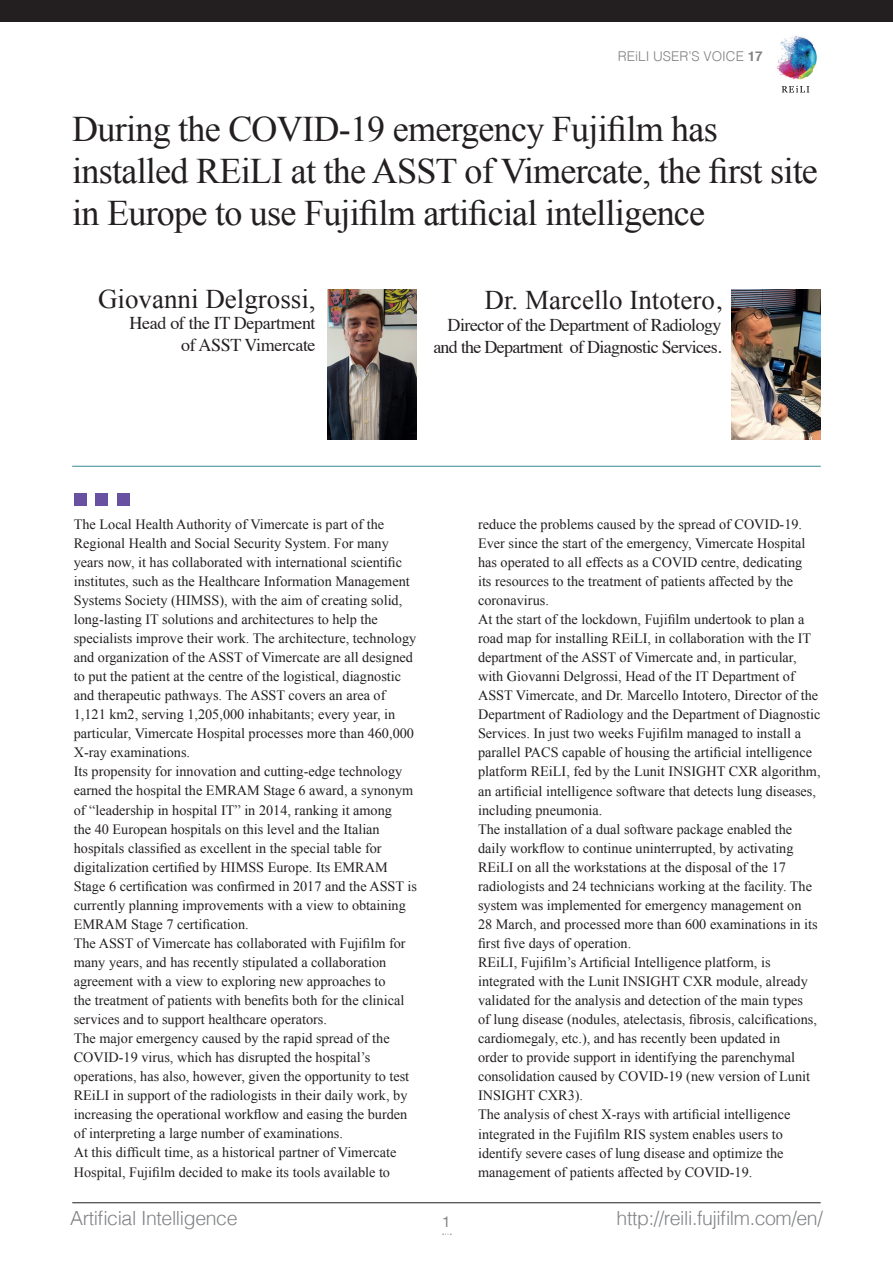
<style>
.page{position:relative;width:893px;height:1263px;background:#fff}
.page>*{position:absolute;margin:0;border:0;box-sizing:border-box;transform-origin:0 0}
.t1{font:36px/42px "Times New Roman";letter-spacing:-.02em;color:#231f20}
.t2{font:27px "Times New Roman";color:#231f20}
.t3{font:300 19.5px "Helvetica";letter-spacing:-.02em;color:#808285}
.t4{font:18px/21.6px "Times";letter-spacing:-.03em;color:#231f20;text-align:right}
.t5{font:15px "Helvetica Neue";color:#808285}
.t6{font:14.25px/19px "Times New Roman";color:#231f20}
.t7{font:300 13.5px "Helvetica";color:#808285}
.s1{font-weight:700}
.s2{font-family:"Times"}
</style>
<div class="page">
<div style="left:0;top:0;width:893px;height:21px;background:#231f20"></div>
<hr style="left:72px;top:1202px;width:749px;height:1px;background:#231f20">
<img style="left:776px;top:36px;width:41px;height:44px">
<svg style="left:782px;top:86px;width:27px;height:6px"></svg>
<div style="left:74px;top:493px;width:13px;height:13px;background:#6851a1"></div>
<div style="left:95px;top:493px;width:13px;height:13px;background:#6851a1"></div>
<div style="left:117px;top:493px;width:13px;height:13px;background:#6851a1"></div>
<hr style="left:72px;top:466px;width:749px;height:1px;background:#398a94">
<img style="left:327px;top:289px;width:90px;height:150px">
<img style="left:731px;top:289px;width:89px;height:150px">
<p class="t7" style="left:618px;top:44px;width:146px">REiLI USER’S VOICE <span class="s1">17</span></p>
<h1 class="t1" style="left:72px;top:108px;width:747px">During the COVID-19 emergency Fujifilm has installed REiLI at the ASST of Vimercate, the first site in Europe to use Fujifilm artificial intelligence</h1>
<h2 class="t2" style="left:98px;top:281px;width:219px">Giovanni Delgrossi,</h2>
<p class="t4" style="left:130px;top:311px;width:187px">Head of the IT Department of ASST Vimercate</p>
<h2 class="t2" style="left:485px;top:282px;width:238px">Dr. Marcello Intotero<span class="s2">,</span></h2>
<p class="t4" style="left:433px;top:313px;width:290px">Director of the Department of Radiology and the Department of Diagnostic Services.</p>
<p class="t6" style="left:74px;top:514px;width:345px">The Local Health Authority of Vimercate is part of the Regional Health and Social Security System. For many years now, it has collaborated with international scientific institutes, such as the Healthcare Information Management Systems Society (HIMSS), with the aim of creating solid, long-lasting IT solutions and architectures to help the specialists improve their work. The architecture, technology and organization of the ASST of Vimercate are all designed to put the patient at the centre of the logistical, diagnostic and therapeutic pathways. The ASST covers an area of 1,121 km2, serving 1,205,000 inhabitants; every year, in particular, Vimercate Hospital processes more than 460,000<br>X-ray examinations.<br>Its propensity for innovation and cutting-edge technology earned the hospital the EMRAM Stage 6 award, a synonym of “leadership in hospital IT” in 2014, ranking it among<br>the 40 European hospitals on this level and the Italian hospitals classified as excellent in the special table for digitalization certified by HIMSS Europe. Its EMRAM Stage 6 certification was confirmed in 2017 and the ASST is currently planning improvements with a view to obtaining EMRAM Stage 7 certification.<br>The ASST of Vimercate has collaborated with Fujifilm for many years, and has recently stipulated a collaboration agreement with a view to exploring new approaches to<br>the treatment of patients with benefits both for the clinical services and to support healthcare operators.<br>The major emergency caused by the rapid spread of the COVID-19 virus, which has disrupted the hospital’s operations, has also, however, given the opportunity to test REiLI in support of the radiologists in their daily work, by increasing the operational workflow and easing the burden of interpreting a large number of examinations.<br>At this difficult time, as a historical partner of Vimercate Hospital, Fujifilm decided to make its tools available to</p>
<p class="t6" style="left:478px;top:514px;width:344px">reduce the problems caused by the spread of COVID-19.<br>Ever since the start of the emergency, Vimercate Hospital has operated to all effects as a COVID centre, dedicating<br>its resources to the treatment of patients affected by the coronavirus.<br>At the start of the lockdown, Fujifilm undertook to plan a road map for installing REiLI, in collaboration with the IT department of the ASST of Vimercate and, in particular, with Giovanni Delgrossi, Head of the IT Department of ASST Vimercate, and Dr. Marcello Intotero, Director of the Department of Radiology and the Department of Diagnostic Services. In just two weeks Fujifilm managed to install a parallel PACS capable of housing the artificial intelligence platform REiLI, fed by the Lunit INSIGHT CXR algorithm, an artificial intelligence software that detects lung diseases, including pneumonia.<br>The installation of a dual software package enabled the daily workflow to continue uninterrupted, by activating REiLI on all the workstations at the disposal of the 17 radiologists and 24 technicians working at the facility. The system was implemented for emergency management on<br>28 March, and processed more than 600 examinations in its first five days of operation.<br>REiLI, Fujifilm’s Artificial Intelligence platform, is integrated with the Lunit INSIGHT CXR module, already validated for the analysis and detection of the main types<br>of lung disease (nodules, atelectasis, fibrosis, calcifications, cardiomegaly, etc.), and has recently been updated in<br>order to provide support in identifying the parenchymal consolidation caused by COVID-19 (new version of Lunit INSIGHT CXR3).<br>The analysis of chest X-rays with artificial intelligence integrated in the Fujifilm RIS system enables users to identify severe cases of lung disease and optimize the management of patients affected by COVID-19.</p>
<h3 class="t3" style="left:70px;top:1201px;width:169px">Artificial Intelligence</h3>
<h3 class="t3" style="left:617px;top:1201px;width:208px">http://reili.fujifilm.com/en/</h3>
<p class="t5" style="left:442px;top:1210px;width:10px">1</p>
</div>
